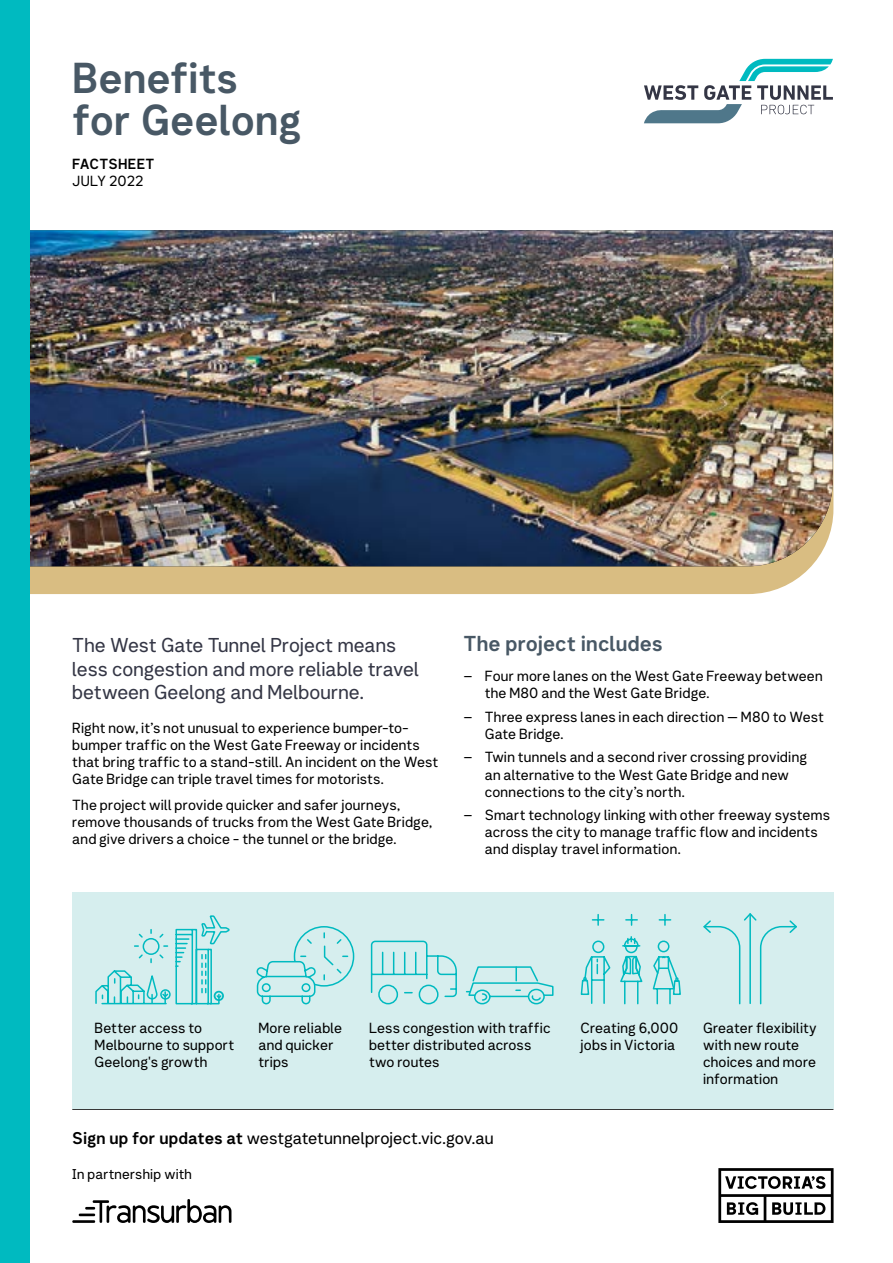
<style>
.page{position:relative;width:893px;height:1263px;background:#fff}
.page>*{position:absolute;margin:0;border:0;box-sizing:border-box;transform-origin:0 0}
.t1{font:42px/42px "Network Sans 2019 Bold";letter-spacing:-.005em;color:#485865}
.t2{font:21px "Network Sans 2019 Bold";color:#485865}
.t3{font:19.5px/23.4px "Network Sans 2019 Regular";color:#343645}
.t4{font:16.5px "Network Sans 2019 Regular";color:#000}
.t5{font:14.25px/17.1px "Network Sans 2019 Regular";letter-spacing:.01em;color:#000}
.t6{font:14.25px "Network Sans 2019 Bold";letter-spacing:.015em;color:#000}
.t7{font:13.8px "Network Sans 2019 Regular";letter-spacing:.015em;color:#000}
.s1{font-family:"Network Sans 2019 Bold"}
</style>
<div class="page">
<hr style="left:79px;top:1213px;width:16px;height:3px;background:#000">
<svg style="left:85px;top:1199px;width:146px;height:24px"></svg>
<hr style="left:72px;top:1220px;width:23px;height:3px;background:#000">
<svg style="left:718px;top:1168px;width:116px;height:55px"></svg>
<hr style="left:72px;top:1108px;width:761px;height:2px;background:#000">
<svg style="left:644px;top:59px;width:189px;height:64px"></svg>
<div style="left:72px;top:893px;width:761px;height:216px;background:#d6eeee"></div>
<div style="left:30px;top:566px;width:782px;height:28px;background:#d9bd82"></div>
<img style="left:30px;top:230px;width:803px;height:336px">
<svg style="left:95px;top:915px;width:135px;height:90px"></svg>
<div style="left:294px;top:926px;width:60px;height:60px;border:2px solid #00bac0;border-radius:50%"></div>
<svg style="left:256px;top:931px;width:93px;height:74px"></svg>
<svg style="left:370px;top:940px;width:87px;height:65px"></svg>
<svg style="left:467px;top:966px;width:87px;height:39px"></svg>
<div style="left:528px;top:989px;width:17px;height:15px;border:2px solid #00bac0;border-radius:50%"></div>
<svg style="left:703px;top:913px;width:94px;height:92px"></svg>
<svg style="left:580px;top:936px;width:63px;height:69px"></svg>
<div style="left:658px;top:940px;width:11px;height:12px;border:2px solid #00bac0;border-radius:50%"></div>
<svg style="left:652px;top:956px;width:29px;height:49px"></svg>
<svg style="left:592px;top:914px;width:12px;height:11px"></svg>
<svg style="left:626px;top:914px;width:11px;height:11px"></svg>
<svg style="left:659px;top:914px;width:12px;height:11px"></svg>
<div style="left:0;top:0;width:30px;height:1263px;background:#00bac0"></div>
<h1 class="t1" style="left:72px;top:55px;width:231px">Benefits for Geelong</h1>
<p class="t6" style="left:72px;top:152px;width:84px">FACTSHEET</p>
<p class="t5" style="left:72px;top:172px;width:73px">JULY 2022</p>
<h3 class="t3" style="left:72px;top:632px;width:348px">The West Gate Tunnel Project means less congestion and more reliable travel between Geelong and Melbourne.</h3>
<p class="t5" style="left:72px;top:719px;width:368px">Right now, it’s not unusual to experience bumper-to&shy;bumper traffic on the West Gate Freeway or incidents that bring traffic to a stand-still. An incident on the West Gate Bridge can triple travel times for motorists.</p>
<p class="t5" style="left:72px;top:796px;width:361px">The project will provide quicker and safer journeys, remove thousands of trucks from the West Gate Bridge, and give drivers a choice - the tunnel or the bridge.</p>
<h2 class="t2" style="left:463px;top:626px;width:201px">The project includes</h2>
<p class="t5" style="left:485px;top:667px;width:339px;text-indent:-21px">– Four more lanes on the West Gate Freeway between the M80 and the West Gate Bridge.</p>
<p class="t5" style="left:485px;top:707px;width:341px;text-indent:-21px">– Three express lanes in each direction — M80 to West<br>Gate Bridge.</p>
<p class="t5" style="left:485px;top:748px;width:324px;text-indent:-21px">– Twin tunnels and a second river crossing providing an alternative to the West Gate Bridge and new connections to the city’s north.</p>
<p class="t5" style="left:485px;top:806px;width:347px;text-indent:-21px">– Smart technology linking with other freeway systems across the city to manage traffic flow and incidents and display travel information.</p>
<p class="t5" style="left:580px;top:1019px;width:99px">Creating 6,000 jobs in Victoria</p>
<p class="t5" style="left:94px;top:1019px;width:141px">Better access to<br>Melbourne to support<br>Geelong's growth</p>
<p class="t5" style="left:258px;top:1019px;width:85px">More reliable and quicker trips</p>
<p class="t5" style="left:369px;top:1019px;width:183px">Less congestion with traffic better distributed across two routes</p>
<p class="t5" style="left:703px;top:1019px;width:115px">Greater flexibility with new route choices and more information</p>
<p class="t4" style="left:72px;top:1124px;width:423px"><span class="s1">Sign up for updates at</span> westgatetunnelproject.vic.gov.au</p>
<p class="t7" style="left:72px;top:1162px;width:121px">In partnership with</p>
</div>
